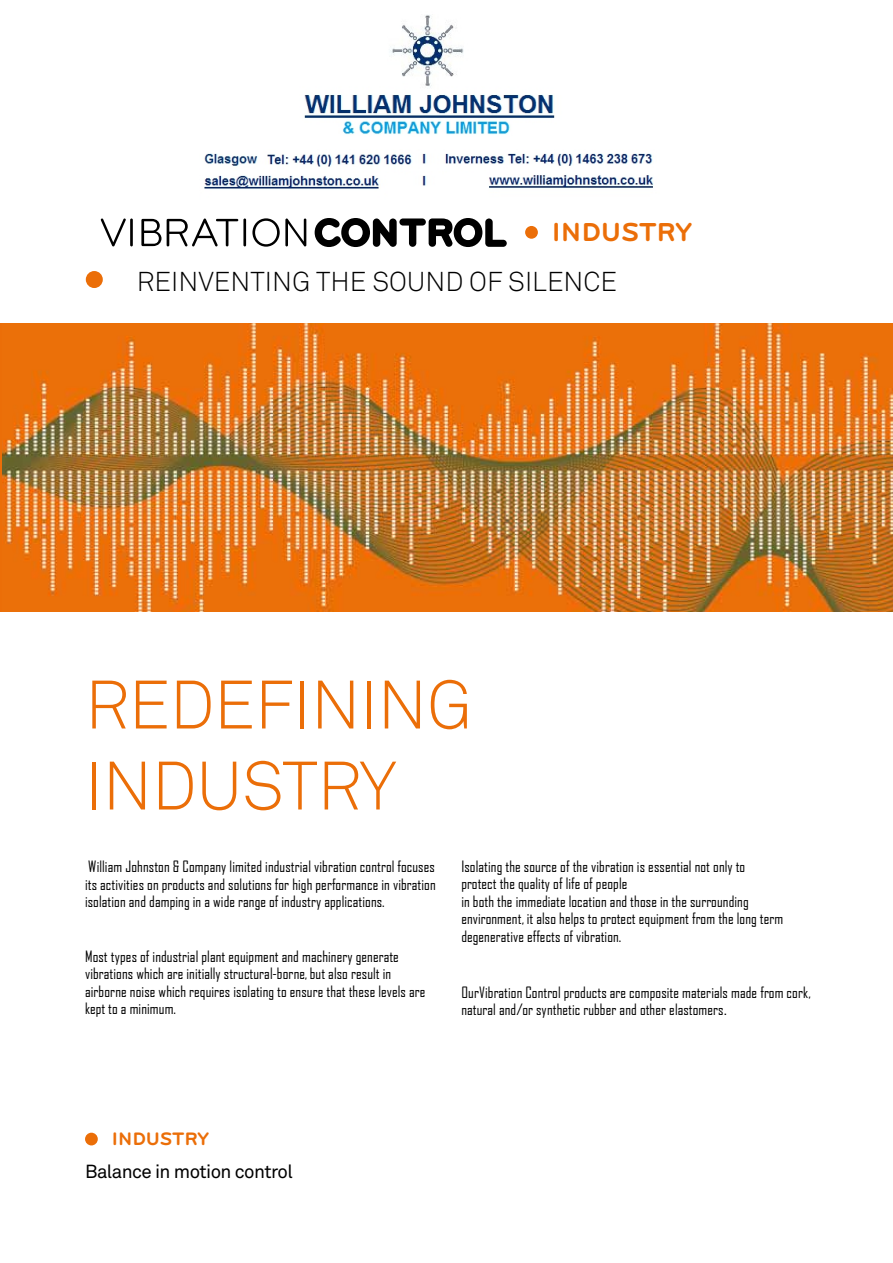
<style>
.page{position:relative;width:893px;height:1263px;background:#fff}
.page>*{position:absolute;margin:0;border:0;box-sizing:border-box;transform-origin:0 0}
.t1{font:300 67.5px/81px "Akkurat";letter-spacing:-.01em;color:#eb6e08}
.t2{font:300 27px "Akkurat";color:#000}
.t3{font:700 27px "Bryant";color:#eb6e08}
.t4{font:18.75px "Akkurat";letter-spacing:-.03em;color:#000}
.t5{font:700 18.75px "Bryant";color:#eb6e08}
.t6{font:15px/17.4px "Agency FB";color:#000}
.s1{font-family:"Akkurat";font-weight:300}
</style>
<div class="page">
<svg style="left:101px;top:218px;width:406px;height:29px"></svg>
<div style="left:86px;top:271px;width:17px;height:17px;background:#eb6e08;border-radius:50%"></div>
<div style="left:85px;top:1133px;width:13px;height:12px;background:#eb6e08;border-radius:50%"></div>
<div style="left:525px;top:226px;width:13px;height:13px;background:#eb6e08;border-radius:50%"></div>
<img style="left:2px;top:323px;width:891px;height:288px">
<img style="left:204px;top:15px;width:450px;height:174px">
<h2 class="t3" style="left:552px;top:217px;width:142px">INDUSTRY</h2>
<h2 class="t2" style="left:137px;top:264px;width:482px">REINVENTING THE SOUND OF SILENCE</h2>
<h1 class="t1" style="left:85px;top:663px;width:389px">REDEFINING<br>INDUSTRY</h1>
<p class="t6" style="left:85px;top:857px;width:352px;text-align:justify">William Johnston &amp; Company limited industrial vibration control focuses its activities on products and solutions for high performance in vibration isolation and damping in a wide range of industry applications.</p>
<p class="t6" style="left:85px;top:947px;width:342px">Most types of industrial plant equipment and machinery generate vibrations which are initially structural-borne,but also result in airborne noise which requires isolating to ensure that these levels are kept to a minimum.</p>
<p class="t6" style="left:461px;top:857px;width:324px">Isolating the source of the vibration is essential not only to protect the quality of life of people<br>in both the immediate location and those in the surrounding environment, it also helps to protect equipment from the long term degenerative effects of vibration.</p>
<p class="t6" style="left:461px;top:983px;width:351px">OurVibration Control products are composite materials made from cork, natural and/or synthetic rubber and other elastomers<span class="s1">.</span></p>
<p class="t5" style="left:112px;top:1128px;width:99px">INDUSTRY</p>
<p class="t4" style="left:85px;top:1159px;width:209px">Balance in motion control</p>
</div>
